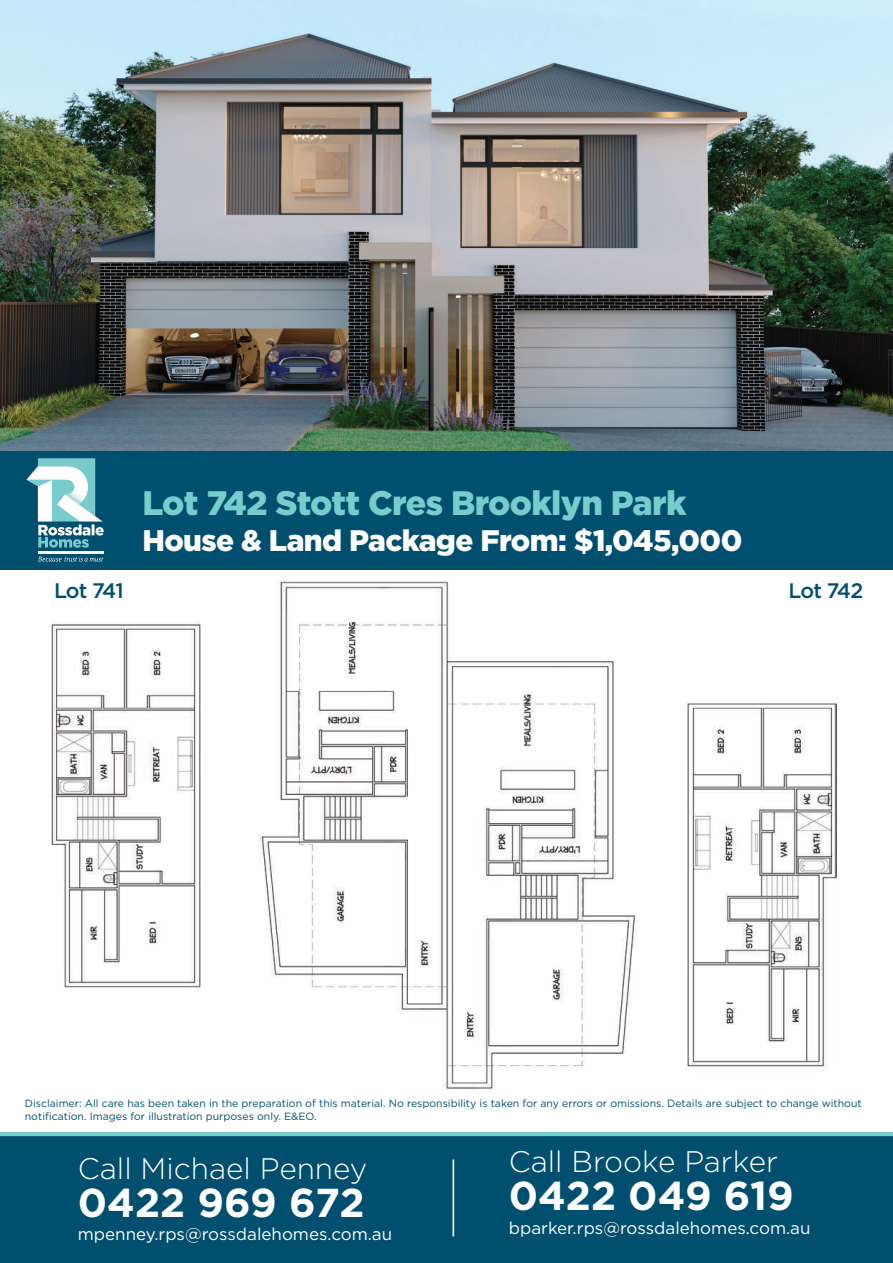
<style>
.page{position:relative;width:893px;height:1263px;background:#fff}
.page>*{position:absolute;margin:0;border:0;box-sizing:border-box;transform-origin:0 0}
.t1{font:700 40.35px "Gotham";color:#fff}
.t2{font:900 33.9px "Gotham";letter-spacing:-.02em;color:#7cc}
.t3{font:300 29.7px "Gotham";color:#fff}
.t4{font:900 29.7px "Gotham";letter-spacing:-.02em;color:#fff}
.t5{font:500 21px "Gotham";letter-spacing:-.05em;color:#014f6e}
.t6{font:16.95px "Gotham";color:#fff}
.t7{font:10.5px/13.5px "Gotham";color:#014f6e}
</style>
<div class="page">
<img style="left:0;top:0;width:893px;height:451px">
<div style="left:0;top:451px;width:893px;height:119px;background:#014f6e"></div>
<svg style="left:26px;top:458px;width:78px;height:90px"></svg>
<hr style="left:38px;top:551px;width:66px;height:3px;background:#fff">
<svg style="left:38px;top:556px;width:65px;height:6px"></svg>
<div style="left:0;top:1132px;width:893px;height:131px;background:#014f6e"></div>
<hr style="left:453px;top:1159px;width:1px;height:77px;background:#fff">
<img style="left:51px;top:581px;width:786px;height:508px">
<h2 class="t2" style="left:142px;top:480px;width:546px">Lot 742 Stott Cres Brooklyn Park</h2>
<h3 class="t4" style="left:142px;top:520px;width:601px">House &amp; Land Package From: $1,045,000</h3>
<h3 class="t5" style="left:54px;top:577px;width:71px">Lot 741</h3>
<h3 class="t5" style="left:788px;top:577px;width:76px">Lot 742</h3>
<p class="t7" style="left:25px;top:1096px;width:838px">Disclaimer: All care has been taken in the preparation of this material. No responsibility is taken for any errors or omissions. Details are subject to change without notification. Images for illustration purposes only. E&amp;EO.</p>
<h3 class="t3" style="left:78px;top:1149px;width:291px">Call Michael Penney</h3>
<h1 class="t1" style="left:78px;top:1176px;width:288px">0422 969 672</h1>
<h3 class="t6" style="left:78px;top:1223px;width:316px">mpenney.rps@rossdalehomes.com.au</h3>
<h3 class="t3" style="left:509px;top:1143px;width:271px">Call Brooke Parker</h3>
<h1 class="t1" style="left:509px;top:1169px;width:287px">0422 049 619</h1>
<h3 class="t6" style="left:509px;top:1217px;width:303px">bparker.rps@rossdalehomes.com.au</h3>
</div>
